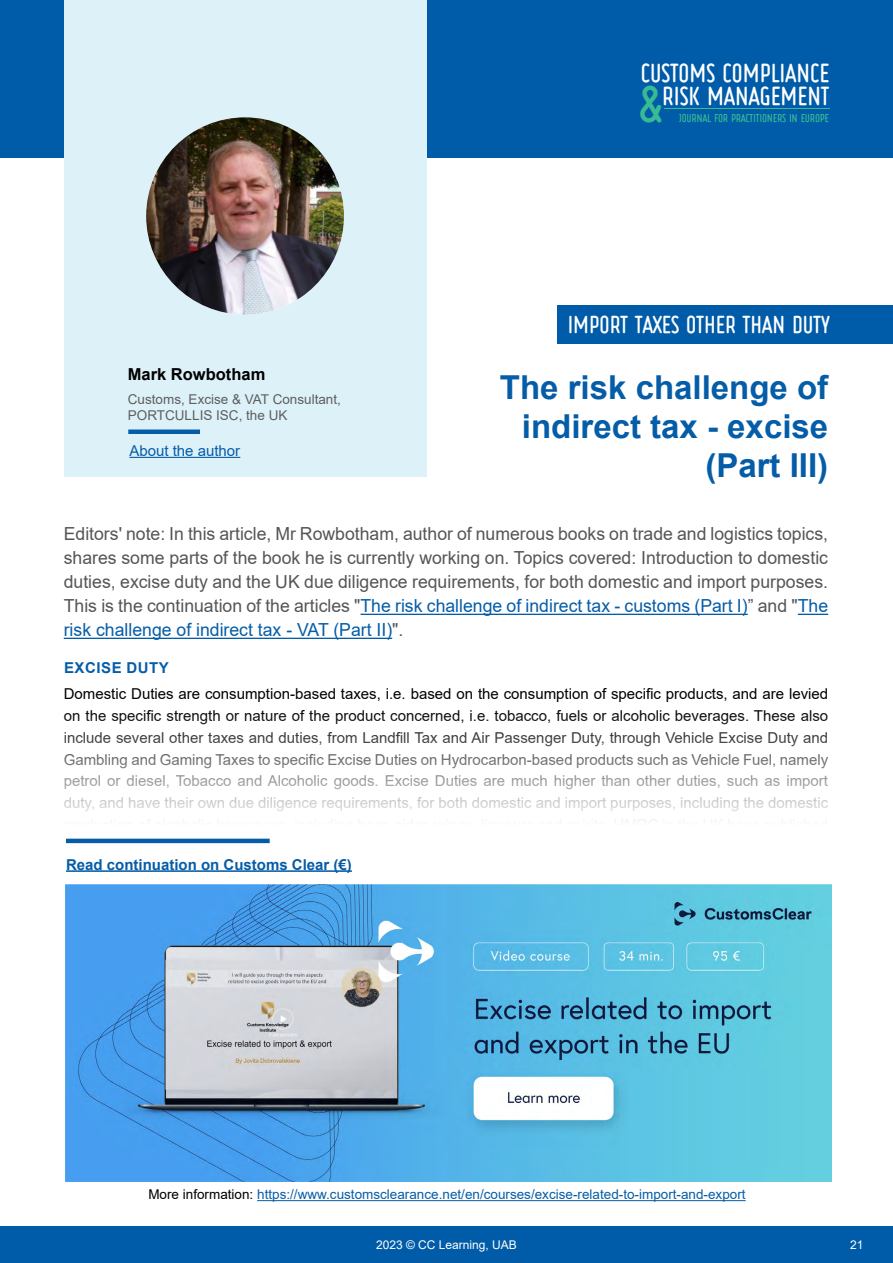
<style>
.page{position:relative;width:893px;height:1263px;background:#fff}
.page>*{position:absolute;margin:0;border:0;box-sizing:border-box;transform-origin:0 0}
.t1{font:700 38.1px "Ruler";color:#38ba93}
.t2{font:700 33px/39px "Arial";color:#055da8;text-align:right}
.t3{font:700 19.2px/23.1px "Ruler";color:#fff;text-align:right}
.t4{font:18px/24px "Arial";color:#555556;text-align:justify}
.t5{font:700 18px "Ruler";color:#fff}
.t6{font:700 16.5px "Arial";color:#000}
.t7{font:15px/21.8px "Arial";color:#000;text-align:justify}
.t8{font:700 15px "Arial";color:#055da8}
.t9{font:15px "Arial";color:#055da8}
.t10{font:700 15px "Arial";letter-spacing:.035em;color:#055da8}
.t11{font:13.5px "Arial";color:#055da8}
.t12{font:13.5px/16.2px "Arial";color:#5e5f5f}
.t13{font:12px "Arial";color:#fff}
.t14{font:700 8.4px "Ruler";color:#38ba93}
.s1{color:#055da8}
.s2{color:#000}
</style>
<div class="page">
<div style="left:0;top:1226px;width:893px;height:37px;background:#005ca8"></div>
<div style="left:0;top:0;width:893px;height:157px;background:#005ca8"></div>
<hr style="left:664px;top:108px;width:165px;height:1px;background:#38ba93">
<div style="left:64px;top:0;width:362px;height:477px;background:#ddf1f9"></div>
<div style="left:128px;top:429px;width:72px;height:5px;background:#055da8"></div>
<hr style="left:361px;top:614px;width:387px;height:1px;background:#055da8">
<hr style="left:798px;top:614px;width:30px;height:1px;background:#055da8">
<hr style="left:64px;top:638px;width:328px;height:1px;background:#055da8">
<img style="left:146px;top:117px;width:198px;height:198px;border-radius:99px">
<hr style="left:129px;top:457px;width:111px;height:1px;background:#055da8">
<div style="left:557px;top:306px;width:336px;height:38px;background:#005ca8"></div>
<hr style="left:257px;top:1200px;width:489px;height:1px;background:#055da8">
<img style="left:66px;top:884px;width:765px;height:297px">
<hr style="left:66px;top:870px;width:286px;height:2px;background:#055da8">
<hr style="left:66px;top:839px;width:204px;height:4px;background:#055da8">
<p class="t3" style="left:640px;top:63px;width:190px">CUSTOMS COMPLIANCE<br>RISK MANAGEMENT</p>
<h1 class="t1" style="left:637px;top:86px;width:28px">&amp;</h1>
<p class="t14" style="left:679px;top:114px;width:152px">JOURNAL FOR PRACTITIONERS IN EUROPE</p>
<p class="t6" style="left:128px;top:363px;width:139px">Mark Rowbotham</p>
<p class="t12" style="left:128px;top:391px;width:215px">Customs, Excise &amp; VAT Consultant,<br>PORTCULLIS ISC, the UK</p>
<p class="t9" style="left:129px;top:440px;width:112px">About the author</p>
<p class="t5" style="left:567px;top:317px;width:263px">IMPORT TAXES OTHER THAN DUTY</p>
<h2 class="t2" style="left:500px;top:368px;width:330px">The risk challenge of indirect tax - excise (Part III)</h2>
<p class="t4" style="left:64px;top:522px;width:766px">Editors' note: In this article, Mr Rowbotham, author of numerous books on trade and logistics topics, shares some parts of the book he is currently working on. Topics covered: Introduction to domestic duties, excise duty and the UK due diligence requirements, for both domestic and import purposes.<br>This is the continuation of the articles "<span class="s1">The risk challenge of indirect tax - customs (Part I)</span>” and "<span class="s1">The risk challenge of indirect tax - VAT (Part II)</span>".</p>
<p class="t10" style="left:64px;top:657px;width:106px">EXCISE DUTY</p>
<p class="t7" style="left:64px;top:683px;width:766px">Domestic Duties are consumption-based taxes, i.e. based on the consumption of specific products, and are levied on the specific strength or nature of the product concerned, i.e. tobacco, fuels or alcoholic beverages. These also include several other taxes and duties, from Landfill Tax and Air Passenger Duty, through Vehicle Excise Duty and Gambling and Gaming Taxes to specific Excise Duties on Hydrocarbon-based products such as Vehicle Fuel, namely petrol or diesel, Tobacco and Alcoholic goods. Excise Duties are much higher than other duties, such as import duty, and have their own due diligence requirements, for both domestic and import purposes, including the domestic</p>
<p class="t8" style="left:66px;top:854px;width:287px">Read continuation on Customs Clear (€)</p>
<p class="t11" style="left:148px;top:1185px;width:599px"><span class="s2">More information:</span> https://www.customsclearance.net/en/courses/excise-related-to-import-and-export</p>
<p class="t13" style="left:376px;top:1237px;width:142px">2023 © CC Learning, UAB</p>
<p class="t13" style="left:850px;top:1236px;width:15px">21</p>
</div>
